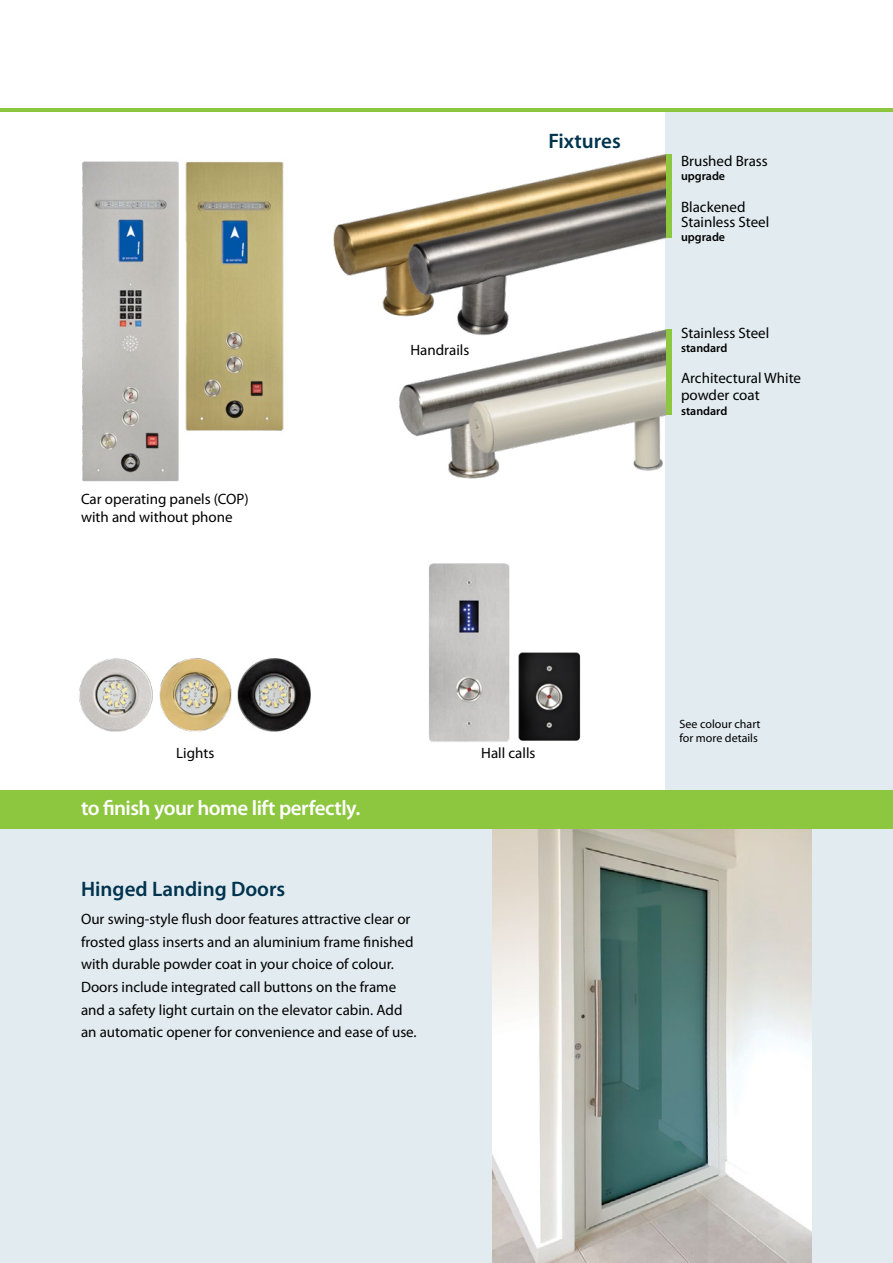
<style>
.page{position:relative;width:893px;height:1263px;background:#fff}
.page>*{position:absolute;margin:0;border:0;box-sizing:border-box;transform-origin:0 0}
.t1{font:600 21px "Myriad Pro";letter-spacing:-.025em;color:#fff}
.Titre__page6{font:600 21px "Myriad Pro";color:#00334e}
.Titre__page6-2{font:15px/22.5px "Myriad Pro";color:#000}
.Titre{font:15px "Myriad Pro";color:#000}
.t2{font:600 12px "Myriad Pro";color:#000}
.t3{font:12px/13.5px "Myriad Pro";color:#000}
</style>
<div class="page">
<div style="left:0;top:828px;width:893px;height:435px;background:#e2ebf0"></div>
<img style="left:493px;top:828px;width:319px;height:435px">
<div style="left:666px;top:110px;width:227px;height:680px;background:#e2ebf0"></div>
<div style="left:666px;top:330px;width:5px;height:85px;background:#8dc63f"></div>
<img style="left:333px;top:123px;width:333px;height:394px">
<div style="left:0;top:790px;width:893px;height:38px;background:#8dc63f"></div>
<hr style="left:0;top:108px;width:893px;height:3px;background:#8dc63f">
<img style="left:249px;top:162px;width:35px;height:269px">
<img style="left:82px;top:161px;width:167px;height:321px">
<div style="left:666px;top:154px;width:5px;height:84px;background:#8dc63f"></div>
<img style="left:159px;top:658px;width:73px;height:74px">
<img style="left:79px;top:658px;width:74px;height:74px">
<img style="left:237px;top:658px;width:74px;height:74px">
<img style="left:521px;top:652px;width:60px;height:89px">
<img style="left:429px;top:563px;width:92px;height:179px">
<p class="Titre__page6-2" style="left:81px;top:487px;width:169px">Car operating panels (COP)</p>
<p class="Titre" style="left:81px;top:507px;width:153px">with and without phone</p>
<p class="Titre__page6-2" style="left:410px;top:339px;width:60px">Handrails</p>
<p class="Titre__page6" style="left:548px;top:127px;width:74px">Fixtures</p>
<p class="Titre__page6-2" style="left:681px;top:149px;width:88px">Brushed Brass</p>
<p class="t2" style="left:681px;top:168px;width:46px">upgrade</p>
<p class="Titre__page6-2" style="left:681px;top:199px;width:90px;line-height:15px">Blackened<br>Stainless Steel</p>
<p class="t2" style="left:681px;top:229px;width:46px">upgrade</p>
<p class="Titre__page6-2" style="left:681px;top:321px;width:90px">Stainless Steel</p>
<p class="t2" style="left:681px;top:341px;width:48px">standard</p>
<p class="Titre__page6-2" style="left:681px;top:369px;width:122px;line-height:17.2px">Architectural White powder coat</p>
<p class="t2" style="left:681px;top:403px;width:48px">standard</p>
<p class="Titre__page6-2" style="left:176px;top:741px;width:40px">Lights</p>
<p class="Titre__page6-2" style="left:481px;top:741px;width:56px">Hall calls</p>
<p class="t1" style="left:81px;top:795px;width:281px">to finish your home lift perfectly.</p>
<p class="Titre__page6" style="left:81px;top:875px;width:206px">Hinged Landing Doors</p>
<p class="Titre__page6-2" style="left:81px;top:908px;width:337px">Our swing-style flush door features attractive clear or frosted glass inserts and an aluminium frame finished with durable powder coat in your choice of colour.<br>Doors include integrated call buttons on the frame and a safety light curtain on the elevator cabin. Add an automatic opener for convenience and ease of use.</p>
<p class="t3" style="left:680px;top:717px;width:82px">See colour chart for more details</p>
</div>
